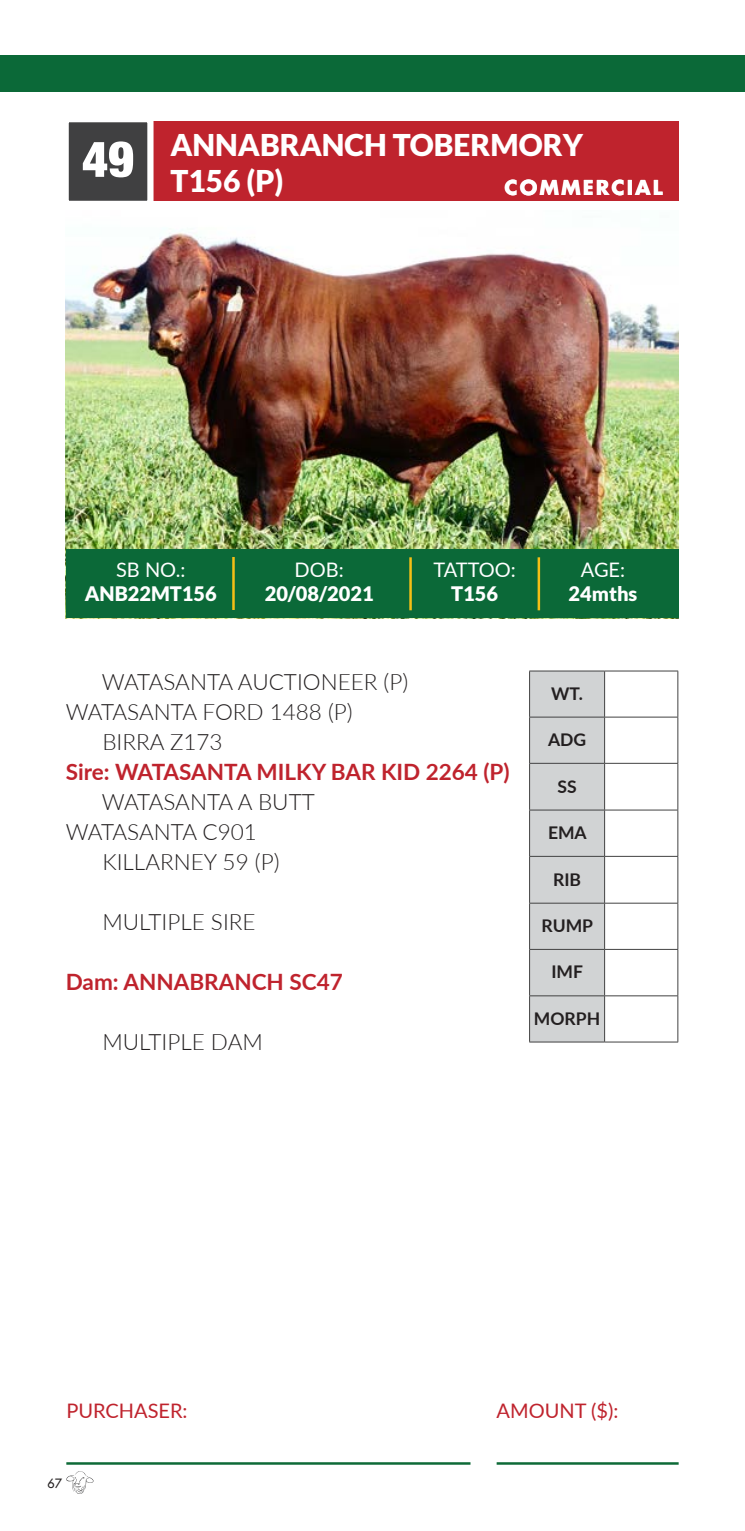
<style>
.page{position:relative;width:745px;height:1531px;background:#fff}
.page>*{position:absolute;margin:0;border:0;box-sizing:border-box;transform-origin:0 0}
.t1{font:900 condensed 50px "Helvetica Neue";color:#fff}
.t2{font:900 30px/36px "Lato";color:#fff}
.t3{font:300 22.5px "Lato";color:#231f20}
.t4{font:700 22.5px "Lato";color:#bf232d}
.t5{font:900 20px/24px "Lato";color:#fff;text-align:center}
.t6{font:20px "Lato";color:#bf232d}
.t7{font:20px/24px "Lato";color:#fff;text-align:center}
.t8{font:700 20px "Futura";letter-spacing:.1em;color:#fff}
.t9{font:700 17.5px "Lato";color:#231f20}
.t10{font:12.5px "Futura";color:#231f20}
.s1{font-weight:400}
.s2{font-weight:900}
</style>
<div class="page">
<svg style="left:66px;top:1471px;width:27px;height:23px"></svg>
<div style="left:0;top:56px;width:744px;height:36px;background:#0b6938"></div>
<img style="left:66px;top:232px;width:611px;height:317px">
<div style="left:66px;top:122px;width:612px;height:79px;background:#bf232d"></div>
<div style="left:66px;top:549px;width:612px;height:69px;background:#0b6938"></div>
<div style="left:63px;top:116px;width:90px;height:91px;background:#404041;border:6px solid #fff"></div>
<hr style="left:232px;top:557px;width:2px;height:53px;background:#f5bf16">
<hr style="left:409px;top:557px;width:2px;height:53px;background:#f5bf16">
<hr style="left:537px;top:557px;width:2px;height:53px;background:#f5bf16">
<hr style="left:66px;top:1462px;width:404px;height:2px;background:#0d6a37">
<hr style="left:496px;top:1462px;width:182px;height:2px;background:#0d6a37">
<div style="left:530px;top:671px;width:73px;height:370px;background:#d1d3d4"></div>
<hr style="left:529px;top:670px;width:75px;height:1px;background:#424242">
<hr style="left:529px;top:671px;width:1px;height:46px;background:#424242">
<hr style="left:604px;top:670px;width:73px;height:1px;background:#424242">
<hr style="left:603px;top:671px;width:1px;height:46px;background:#424242">
<hr style="left:677px;top:671px;width:1px;height:46px;background:#424242">
<hr style="left:529px;top:717px;width:75px;height:1px;background:#424242">
<hr style="left:529px;top:717px;width:1px;height:46px;background:#424242">
<hr style="left:604px;top:717px;width:73px;height:1px;background:#424242">
<hr style="left:603px;top:717px;width:1px;height:46px;background:#424242">
<hr style="left:677px;top:717px;width:1px;height:46px;background:#424242">
<hr style="left:529px;top:763px;width:75px;height:1px;background:#424242">
<hr style="left:529px;top:764px;width:1px;height:46px;background:#424242">
<hr style="left:604px;top:763px;width:73px;height:1px;background:#424242">
<hr style="left:603px;top:764px;width:1px;height:46px;background:#424242">
<hr style="left:677px;top:764px;width:1px;height:46px;background:#424242">
<hr style="left:529px;top:809px;width:75px;height:1px;background:#424242">
<hr style="left:529px;top:810px;width:1px;height:46px;background:#424242">
<hr style="left:604px;top:809px;width:73px;height:1px;background:#424242">
<hr style="left:603px;top:810px;width:1px;height:46px;background:#424242">
<hr style="left:677px;top:810px;width:1px;height:46px;background:#424242">
<hr style="left:529px;top:856px;width:75px;height:1px;background:#424242">
<hr style="left:529px;top:857px;width:1px;height:46px;background:#424242">
<hr style="left:604px;top:856px;width:73px;height:1px;background:#424242">
<hr style="left:603px;top:857px;width:1px;height:46px;background:#424242">
<hr style="left:677px;top:857px;width:1px;height:46px;background:#424242">
<hr style="left:529px;top:903px;width:75px;height:1px;background:#424242">
<hr style="left:529px;top:903px;width:1px;height:46px;background:#424242">
<hr style="left:604px;top:903px;width:73px;height:1px;background:#424242">
<hr style="left:603px;top:903px;width:1px;height:46px;background:#424242">
<hr style="left:677px;top:903px;width:1px;height:46px;background:#424242">
<hr style="left:529px;top:949px;width:75px;height:1px;background:#424242">
<hr style="left:529px;top:950px;width:1px;height:45px;background:#424242">
<hr style="left:604px;top:949px;width:73px;height:1px;background:#424242">
<hr style="left:603px;top:950px;width:1px;height:45px;background:#424242">
<hr style="left:677px;top:950px;width:1px;height:45px;background:#424242">
<hr style="left:529px;top:995px;width:75px;height:1px;background:#424242">
<hr style="left:529px;top:996px;width:1px;height:46px;background:#424242">
<hr style="left:604px;top:995px;width:73px;height:1px;background:#424242">
<hr style="left:603px;top:996px;width:1px;height:46px;background:#424242">
<hr style="left:677px;top:996px;width:1px;height:46px;background:#424242">
<hr style="left:529px;top:1041px;width:75px;height:1px;background:#424242">
<hr style="left:604px;top:1041px;width:73px;height:1px;background:#424242">
<p class="t1" style="left:82px;top:118px;width:53px">49</p>
<p class="t2" style="left:170px;top:126px;width:414px">ANNABRANCH TOBERMORY<br>T156 (P)</p>
<p class="t8" style="left:504px;top:174px;width:160px">COMMERCIAL</p>
<p class="t7" style="left:116px;top:557px;width:71px">SB NO.:</p>
<p class="t5" style="left:85px;top:581px;width:133px">ANB22MT156</p>
<p class="t5" style="left:264px;top:557px;width:110px"><span class="s1">DOB:<br></span>20/08/2021</p>
<p class="t5" style="left:568px;top:557px;width:70px"><span class="s1">AGE:<br></span>24mths</p>
<p class="t7" style="left:433px;top:557px;width:84px">TATTOO:<br><span class="s2">T156</span></p>
<p class="t3" style="left:102px;top:666px;width:307px">WATASANTA AUCTIONEER (P)</p>
<p class="t3" style="left:66px;top:696px;width:288px">WATASANTA FORD 1488 (P)</p>
<p class="t3" style="left:102px;top:726px;width:122px">BIRRA Z173</p>
<p class="t4" style="left:66px;top:755px;width:445px">Sire: WATASANTA MILKY BAR KID 2264 (P)</p>
<p class="t3" style="left:102px;top:786px;width:214px">WATASANTA A BUTT</p>
<p class="t3" style="left:66px;top:816px;width:192px">WATASANTA C901</p>
<p class="t3" style="left:102px;top:846px;width:178px">KILLARNEY 59 (P)</p>
<p class="t3" style="left:102px;top:906px;width:155px">MULTIPLE SIRE</p>
<p class="t4" style="left:66px;top:965px;width:278px">Dam: ANNABRANCH SC47</p>
<p class="t3" style="left:102px;top:1026px;width:162px">MULTIPLE DAM</p>
<p class="t9" style="left:550px;top:681px;width:33px">WT.</p>
<p class="t9" style="left:547px;top:727px;width:40px">ADG</p>
<p class="t9" style="left:557px;top:773px;width:21px">SS</p>
<p class="t9" style="left:547px;top:820px;width:40px">EMA</p>
<p class="t9" style="left:552px;top:866px;width:29px">RIB</p>
<p class="t9" style="left:541px;top:913px;width:53px">RUMP</p>
<p class="t9" style="left:551px;top:959px;width:33px">IMF</p>
<p class="t9" style="left:533px;top:1005px;width:68px">MORPH</p>
<p class="t6" style="left:66px;top:1396px;width:123px">PURCHASER:</p>
<p class="t6" style="left:496px;top:1396px;width:123px">AMOUNT ($):</p>
<p class="t10" style="left:47px;top:1475px;width:16px">67</p>
</div>
